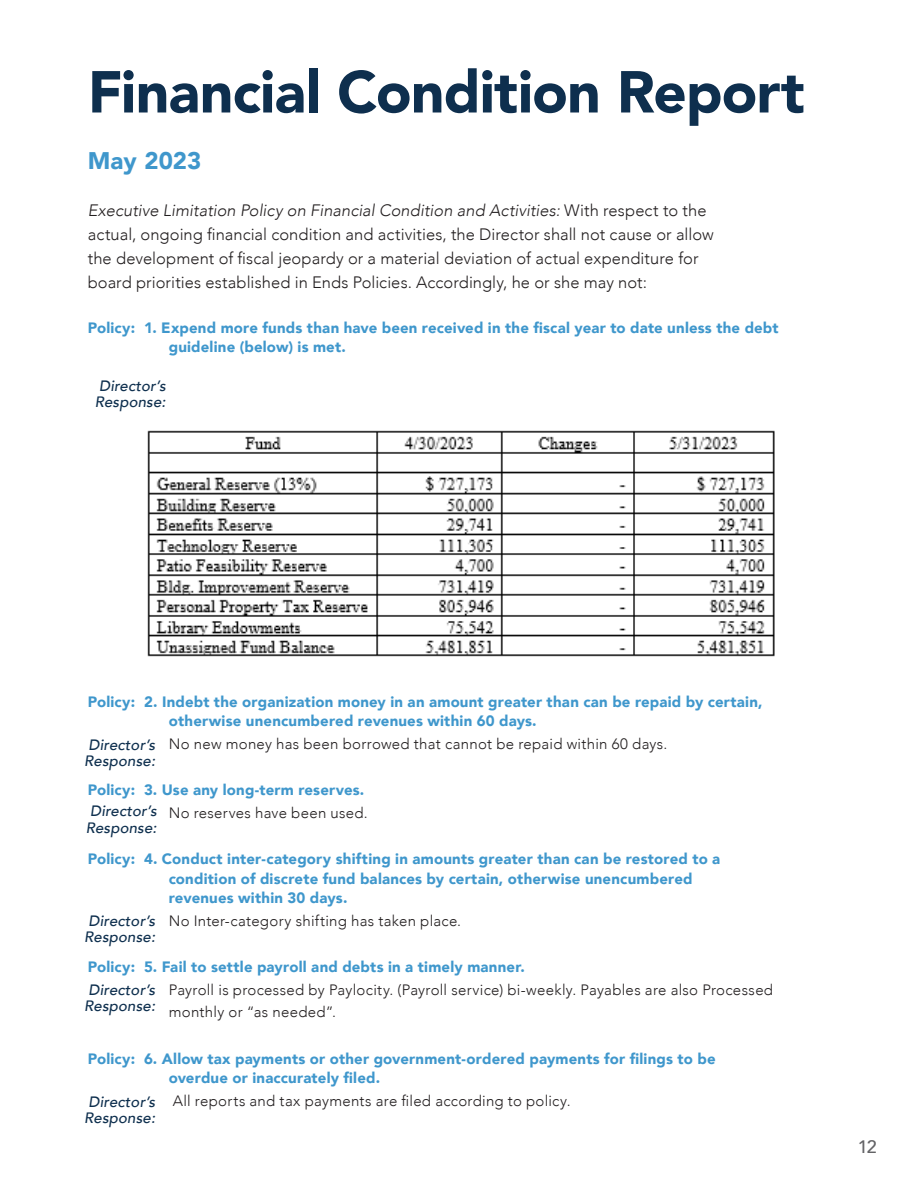
<style>
.page{position:relative;width:918px;height:1188px;background:#fff}
.page>*{position:absolute;margin:0;border:0;box-sizing:border-box;transform-origin:0 0}
.Heading{font:900 58.5px "Avenir";letter-spacing:-.015em;color:#0e2f4e}
.Subhead_Level_1{font:900 24px "Avenir";color:#3f97cc}
.t1{font:500 18px "Avenir";color:#636366}
.Body_Copy{font:300 16.5px/24px "Avenir";letter-spacing:.005em;color:#231f20}
.t2{font:900 15px/19.5px "Avenir";letter-spacing:.015em;color:#3f97cc}
.Directors_Response_C{font:300 15px/22.5px "Avenir";letter-spacing:.02em;color:#231f20}
.Side_Call_out_Direct{font:italic 500 15px/16.5px "Avenir";letter-spacing:.01em;color:#0e2f4e}
.s1{font-style:italic}
</style>
<div class="page">
<img style="left:147px;top:430px;width:628px;height:227px">
<p class="Heading" style="left:88px;top:42px;width:719px">Financial Condition Report</p>
<p class="Subhead_Level_1" style="left:88px;top:140px;width:115px">May 2023</p>
<p class="Body_Copy" style="left:88px;top:198px;width:628px"><span class="s1">Executive Limitation Policy on Financial Condition and Activities:</span> With respect to the actual, ongoing financial condition and activities, the Director shall not cause or allow the development of fiscal jeopardy or a material deviation of actual expenditure for board priorities established in Ends Policies. Accordingly, he or she may not:</p>
<p class="t2" style="left:169px;top:317px;width:611px;text-indent:-81px">Policy: 1. Expend more funds than have been received in the fiscal year to date unless the debt guideline (below) is met.</p>
<p class="Side_Call_out_Direct" style="left:95px;top:378px;width:72px">Director’s<br>Response:</p>
<p class="t2" style="left:169px;top:692px;width:595px;text-indent:-81px">Policy: 2. Indebt the organization money in an amount greater than can be repaid by certain, otherwise unencumbered revenues within 60 days.</p>
<p class="Directors_Response_C" style="left:169px;top:733px;width:500px">No new money has been borrowed that cannot be repaid within 60 days.</p>
<p class="t2" style="left:88px;top:780px;width:278px">Policy: 3. Use any long-term reserves.</p>
<p class="Directors_Response_C" style="left:169px;top:802px;width:201px">No reserves have been used.</p>
<p class="t2" style="left:169px;top:849px;width:553px;text-indent:-81px">Policy: 4. Conduct inter-category shifting in amounts greater than can be restored to a condition of discrete fund balances by certain, otherwise unencumbered revenues within 30 days.</p>
<p class="Directors_Response_C" style="left:169px;top:910px;width:294px">No Inter-category shifting has taken place.</p>
<p class="t2" style="left:88px;top:957px;width:439px">Policy: 5. Fail to settle payroll and debts in a timely manner.</p>
<p class="Directors_Response_C" style="left:169px;top:979px;width:606px">Payroll is processed by Paylocity. (Payroll service) bi-weekly. Payables are also Processed monthly or “as needed”.</p>
<p class="t2" style="left:169px;top:1049px;width:548px;text-indent:-81px">Policy: 6. Allow tax payments or other government-ordered payments for filings to be overdue or inaccurately filed.</p>
<p class="Directors_Response_C" style="left:173px;top:1090px;width:399px">All reports and tax payments are filed according to policy.</p>
<p class="Side_Call_out_Direct" style="left:84px;top:737px;width:72px">Director’s<br>Response:</p>
<p class="Side_Call_out_Direct" style="left:86px;top:803px;width:72px">Director’s<br>Response:</p>
<p class="Side_Call_out_Direct" style="left:84px;top:913px;width:72px">Director’s<br>Response:</p>
<p class="Side_Call_out_Direct" style="left:84px;top:982px;width:72px">Director’s<br>Response:</p>
<p class="Side_Call_out_Direct" style="left:84px;top:1094px;width:72px">Director’s<br>Response:</p>
<p class="t1" style="left:858px;top:1131px;width:21px">12</p>
</div>
